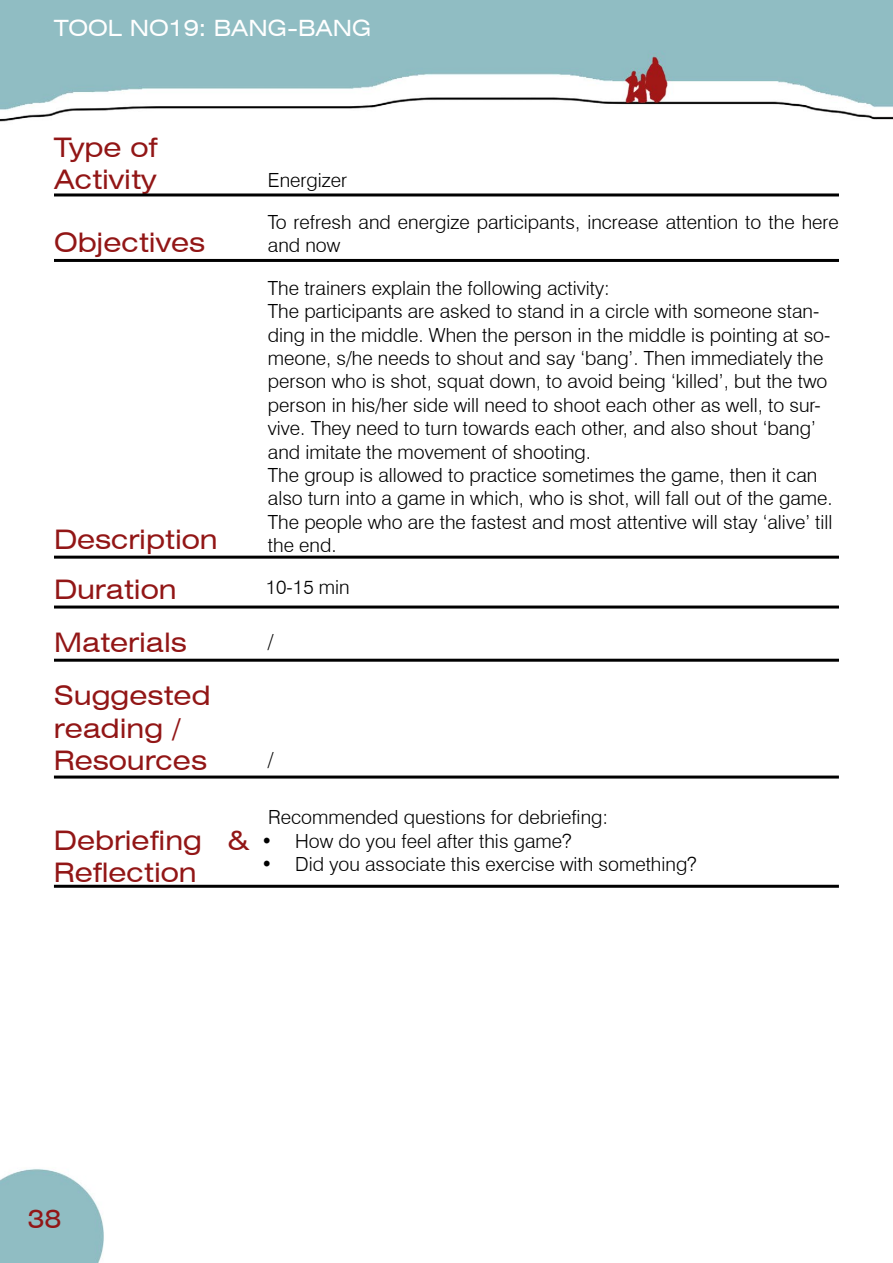
<style>
.page{position:relative;width:893px;height:1263px;background:#fff}
.page>*{position:absolute;margin:0;border:0;box-sizing:border-box;transform-origin:0 0}
.t1{font:expanded 27px/32.4px "Swiss 721 BT";color:#921616}
.t2{font:expanded 25.5px "Swiss 721 BT";color:#921616}
.t3{font:expanded 22.5px "Swiss 721 BT";color:#fff}
.t4{font:300 19.5px/23.4px "Swiss 721 BT";color:#000}
</style>
<div class="page">
<img style="left:0;top:0;width:893px;height:1263px">
<hr style="left:54px;top:193px;width:785px;height:3px;background:#000">
<hr style="left:54px;top:259px;width:785px;height:3px;background:#000">
<hr style="left:54px;top:556px;width:785px;height:3px;background:#000">
<hr style="left:54px;top:605px;width:785px;height:3px;background:#000">
<hr style="left:54px;top:659px;width:785px;height:3px;background:#000">
<hr style="left:54px;top:775px;width:785px;height:3px;background:#000">
<hr style="left:54px;top:885px;width:785px;height:3px;background:#000">
<p class="t3" style="left:54px;top:15px;width:319px">TOOL NO19: BANG-BANG</p>
<h1 class="t1" style="left:54px;top:131px;width:105px">Type of<br>Activity</h1>
<h1 class="t1" style="left:54px;top:226px;width:153px">Objectives</h1>
<p class="t4" style="left:268px;top:168px;width:81px">Energizer</p>
<p class="t4" style="left:268px;top:210px;width:572px">To refresh and energize participants, increase attention to the here and now</p>
<p class="t4" style="left:268px;top:276px;width:566px">The trainers explain the following activity:<br>The participants are asked to stand in a circle with someone stan&shy;ding in the middle. When the person in the middle is pointing at so&shy;meone, s/he needs to shout and say ‘bang’. Then immediately the person who is shot, squat down, to avoid being ‘killed’, but the two person in his/her side will need to shoot each other as well, to sur&shy;vive. They need to turn towards each other, and also shout ‘bang’ and imitate the movement of shooting.<br>The group is allowed to practice sometimes the game, then it can also turn into a game in which, who is shot, will fall out of the game.<br>The people who are the fastest and most attentive will stay ‘alive’ till</p>
<h1 class="t1" style="left:54px;top:523px;width:165px">Description</h1>
<p class="t4" style="left:268px;top:533px;width:70px">the end.</p>
<h1 class="t1" style="left:54px;top:573px;width:124px">Duration</h1>
<p class="t4" style="left:266px;top:575px;width:85px">10-15 min</p>
<h1 class="t1" style="left:54px;top:626px;width:134px">Materials</h1>
<p class="t4" style="left:268px;top:629px;width:7px">/</p>
<h1 class="t1" style="left:54px;top:679px;width:158px">Suggested reading /<br>Resources</h1>
<p class="t4" style="left:268px;top:747px;width:7px">/</p>
<h1 class="t1" style="left:54px;top:824px;width:196px">Debriefing &amp;<br>Reflection</h1>
<p class="t4" style="left:268px;top:805px;width:341px">Recommended questions for debriefing:</p>
<p class="t4" style="left:261px;top:829px;width:312px">• How do you feel after this game?</p>
<p class="t4" style="left:261px;top:852px;width:437px">• Did you associate this exercise with something?</p>
<h2 class="t2" style="left:28px;top:1204px;width:36px">38</h2>
</div>
